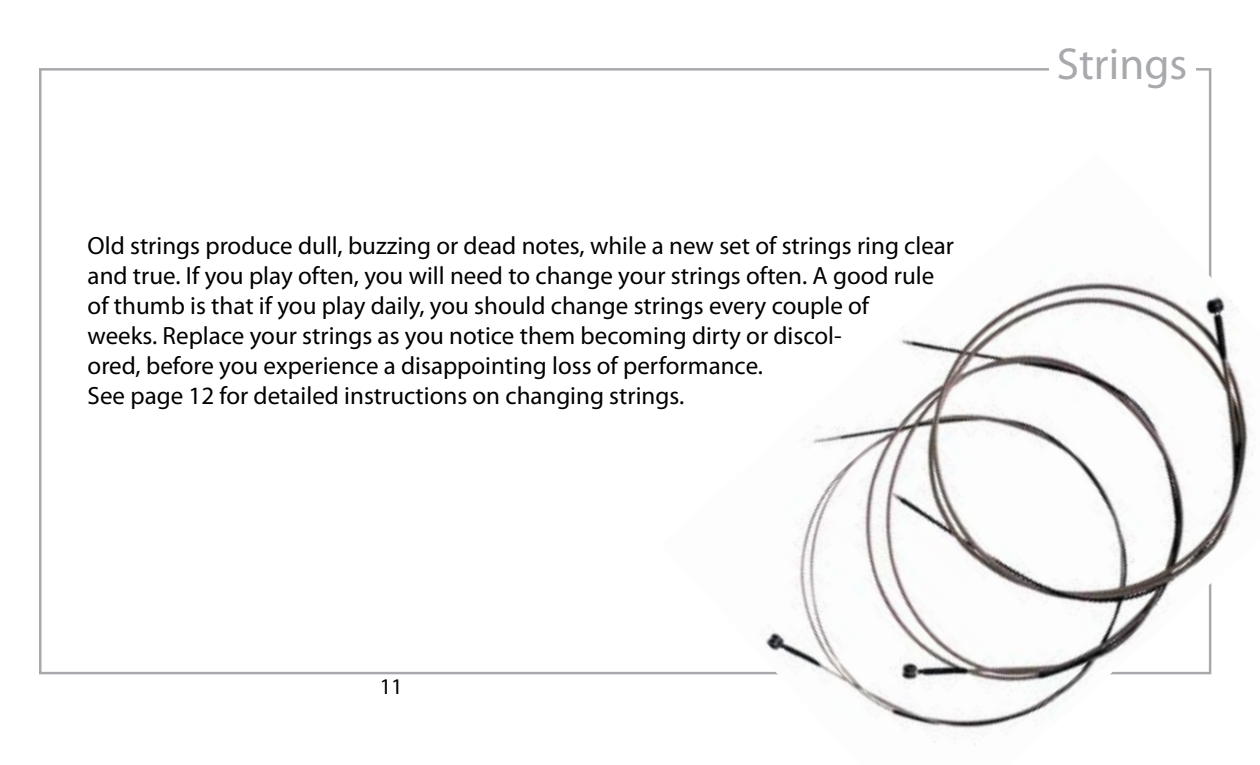
<style>
.page{position:relative;width:1260px;height:765px;background:#fff}
.page>*{position:absolute;margin:0;border:0;box-sizing:border-box;transform-origin:0 0}
.t1{font:45px "Myriad Pro";color:#a7a9ac}
.t2{font:25px/30px "Myriad Pro";color:#000}
.t3{font:22.5px "Myriad Pro";color:#000}
</style>
<div class="page">
<img style="left:661px;top:151px;width:592px;height:594px">
<p class="t2" style="left:88px;top:231px;width:868px">Old strings produce dull, buzzing or dead notes, while a new set of strings ring clear and true. If you play often, you will need to change your strings often. A good rule of thumb is that if you play daily, you should change strings every couple of<br>weeks. Replace your strings as you notice them becoming dirty or discol-<br>ored, before you experience a disappointing loss of performance.<br>See page 12 for detailed instructions on changing strings.</p>
<h1 class="t1" style="left:1057px;top:36px;width:132px">Strings</h1>
<p class="t3" style="left:380px;top:673px;width:25px">11</p>
</div>
